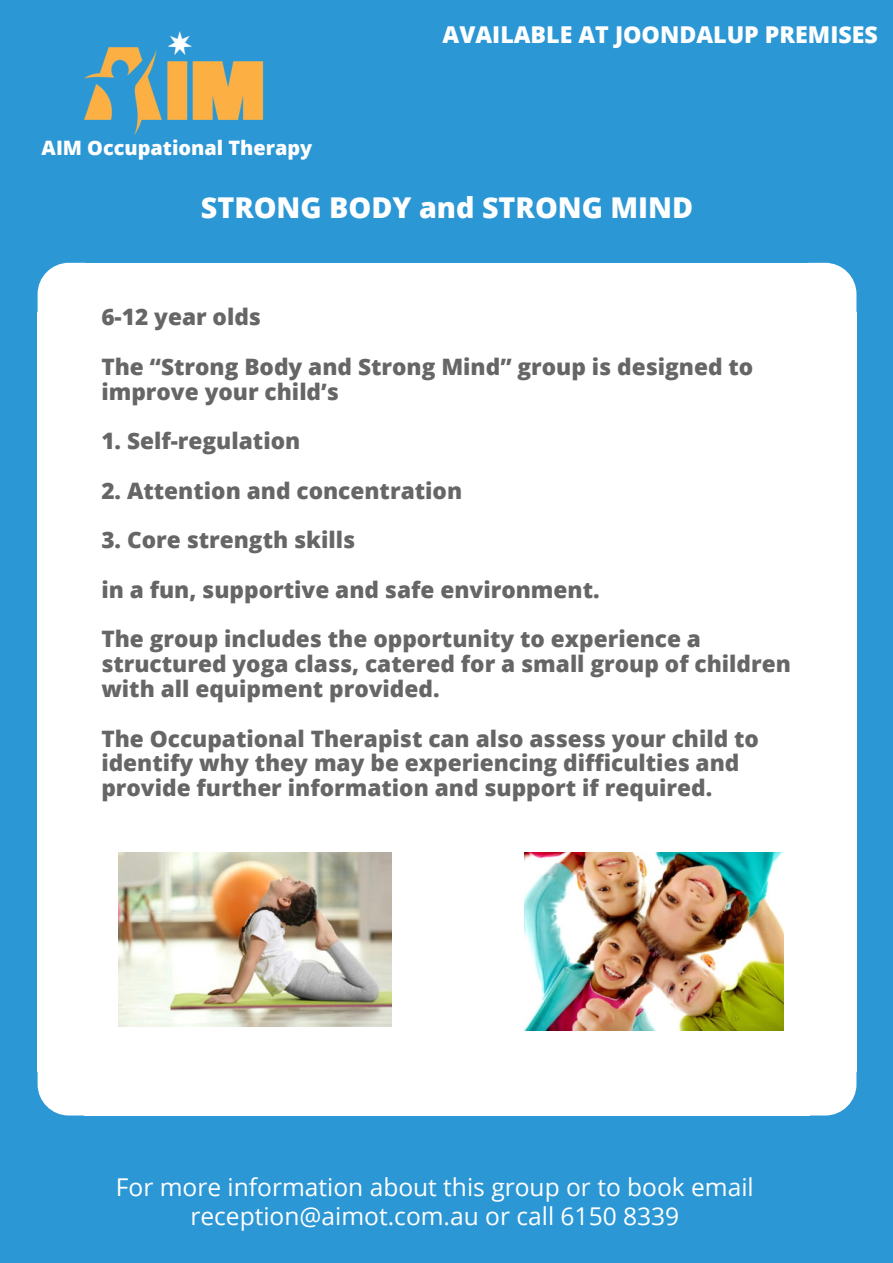
<style>
.page{position:relative;width:893px;height:1263px;background:#2c97d5}
.page>*{position:absolute;margin:0;border:0;box-sizing:border-box;transform-origin:0 0}
.t1{font:800 28.65px "Open Sans";color:#fff}
.t2{font:24.6px/28.2px "Open Sans";color:#fff;text-align:center}
.t3{font:800 23.25px "Open Sans";color:#fff}
.t4{font:800 22.65px/49.5px "Open Sans";color:#666}
.t5{font:800 19.8px "Open Sans";color:#fff}
</style>
<div class="page">
<svg style="left:810px;top:263px;width:46px;height:50px;background:#edf6fb"></svg>
<div style="left:808px;top:313px;width:48px;height:759px;background:#fff"></div>
<div style="left:84px;top:313px;width:726px;height:759px;background:#fff"></div>
<div style="left:84px;top:263px;width:726px;height:51px;background:#fff"></div>
<svg style="left:38px;top:263px;width:46px;height:50px;background:#edf6fb"></svg>
<div style="left:38px;top:313px;width:48px;height:759px;background:#fff"></div>
<div style="left:84px;top:1070px;width:726px;height:45px;background:#fff"></div>
<svg style="left:38px;top:1072px;width:46px;height:43px;background:#ebf5fb"></svg>
<svg style="left:810px;top:1072px;width:46px;height:43px;background:#ebf5fb"></svg>
<img style="left:84px;top:32px;width:179px;height:103px">
<img style="left:118px;top:852px;width:274px;height:175px">
<img style="left:525px;top:852px;width:259px;height:178px">
<p class="t5" style="left:42px;top:134px;width:272px">AIM Occupational Therapy</p>
<p class="t3" style="left:442px;top:18px;width:437px">AVAILABLE AT JOONDALUP PREMISES</p>
<p class="t1" style="left:201px;top:188px;width:494px">STRONG BODY and STRONG MIND</p>
<p class="t4" style="left:101px;top:292px;width:654px">6-12 year olds<br>The “Strong Body and Strong Mind” group is designed to</p>
<p class="t4" style="left:101px;top:366px;width:239px">improve your child’s</p>
<p class="t4" style="left:101px;top:416px;width:200px">1. Self-regulation</p>
<p class="t4" style="left:101px;top:465px;width:362px">2. Attention and concentration</p>
<p class="t4" style="left:101px;top:515px;width:601px">3. Core strength skills<br>in a fun, supportive and safe environment.<br>The group includes the opportunity to experience a</p>
<p class="t4" style="left:101px;top:651px;width:691px;line-height:24.8px">structured yoga class, catered for a small group of children with all equipment provided.</p>
<p class="t4" style="left:101px;top:725px;width:659px;line-height:24.8px">The Occupational Therapist can also assess your child to identify why they may be experiencing difficulties and provide further information and support if required.</p>
<p class="t2" style="left:116px;top:1173px;width:639px">For more information about this group or to book email reception@aimot.com.au or call 6150 8339</p>
</div>
